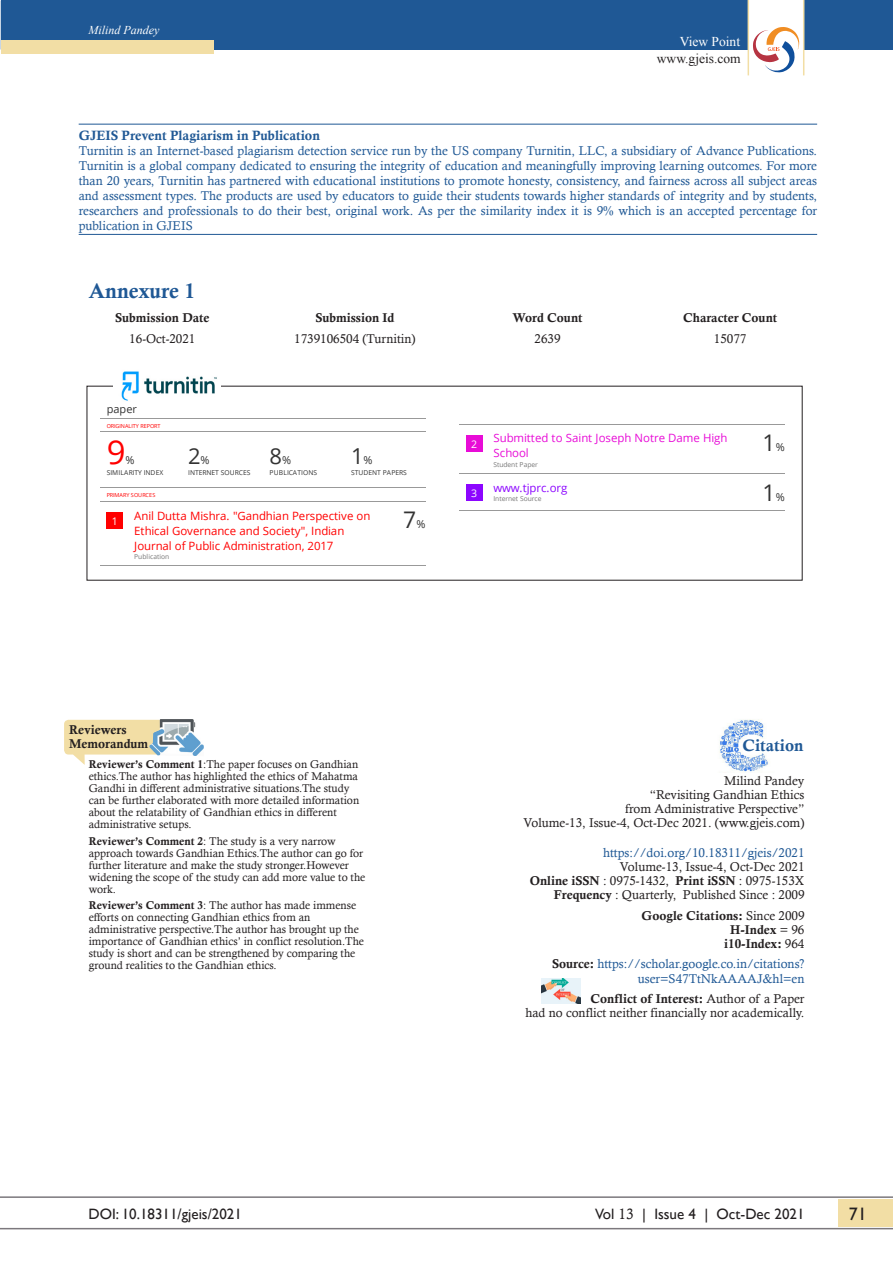
<style>
.page{position:relative;width:893px;height:1263px;background:#fff}
.page>*{position:absolute;margin:0;border:0;box-sizing:border-box;transform-origin:0 0}
.t1{font:33px "Open Sans";color:#f00}
.t2{font:22.95px "Open Sans";color:#333}
.t3{font:21.9px "Open Sans";color:#333}
.Paragraph_Style_2{font:21px "Calis MT Bol";color:#1f5895}
.t4{font:18px "Gill Sans";color:#231f20}
.Paragraph_Style_2-2{font:16.5px "Calis MT Bol";color:#1f5895}
.t5{font:15px "Gill Sans";color:#231f20}
.main_text{font:13.5px "Calis MT Bol";color:#1f5895}
.t6{font:13.5px "Times New Roman";color:#231f20}
.t7{font:13.5px "Times New Roman";color:#fff}
.main_text-2{font:12.75px/15px "Calisto";color:#1f5895;text-align:justify}
.Body_text{font:12.75px/14.2px "Calisto";color:#231f20;text-align:right}
.Body_text-2{font:12.75px/14.2px "Calis MT Bol";color:#231f20}
.Default{font:12.75px/14.2px "Calisto";color:#231f20;text-align:right}
.Body_text-3{font:12.75px/14.2px "Calisto";color:#1f5895;text-align:right}
.t8{font:italic 12px "Times New Roman";color:#fff}
.t9{font:11.4px/15.1px "Open Sans";letter-spacing:-.005em;color:#f00}
.t10{font:11.4px/15.1px "Open Sans";letter-spacing:-.005em;color:#e80cd7}
.t11{font:11.4px "Open Sans";letter-spacing:-.01em;color:#8c06ff}
.Body_text-4{font:11.25px/12px "Calisto";color:#231f20}
.t12{font:10.95px "Open Sans";color:#333}
.t13{font:10.5px "Open Sans";color:#fff}
.t14{font:6.75px "Open Sans";letter-spacing:-.005em;color:#333}
.t15{font:6.75px "Open Sans";color:#777}
.t16{font:5.55px "Open Sans";letter-spacing:-.02em;color:#f00}
.s1{font-size:10.95px}
.s2{font-family:"Calis MT Bol"}
.s3{color:#1f5895}
.s4{font-family:"Calisto"}
.s5{font-family:"Calis MT Bol";color:#231f20}
</style>
<div class="page">
<div style="left:839px;top:1199px;width:54px;height:27px;background:#f2dea5"></div>
<hr style="left:0;top:1196px;width:893px;height:2px;background:#7c787d">
<hr style="left:0;top:1228px;width:893px;height:1px;background:#7c787d">
<div style="left:1px;top:0;width:892px;height:50px;background:#1f5895"></div>
<div style="left:1px;top:40px;width:213px;height:14px;background:#f2dea5"></div>
<svg style="left:748px;top:0;width:56px;height:76px"></svg>
<svg style="left:64px;top:720px;width:85px;height:45px"></svg>
<img style="left:149px;top:719px;width:55px;height:37px">
<img style="left:719px;top:719px;width:50px;height:53px">
<img style="left:541px;top:979px;width:40px;height:25px">
<hr style="left:79px;top:124px;width:738px;height:1px;background:#1f5895">
<hr style="left:79px;top:234px;width:738px;height:1px;background:#1f5895">
<img style="left:121px;top:371px;width:96px;height:30px">
<hr style="left:101px;top:418px;width:325px;height:1px;background:#999">
<hr style="left:101px;top:432px;width:325px;height:1px;background:#999">
<hr style="left:101px;top:487px;width:325px;height:1px;background:#999">
<hr style="left:101px;top:501px;width:325px;height:1px;background:#999">
<hr style="left:101px;top:566px;width:325px;height:1px;background:#999">
<div style="left:107px;top:512px;width:16px;height:17px;background:#f00"></div>
<hr style="left:459px;top:424px;width:326px;height:1px;background:#999">
<hr style="left:459px;top:473px;width:326px;height:1px;background:#999">
<hr style="left:459px;top:511px;width:326px;height:1px;background:#999">
<div style="left:466px;top:435px;width:16px;height:17px;background:#e80cd7"></div>
<div style="left:466px;top:484px;width:16px;height:17px;background:#8c06ff"></div>
<p class="t8" style="left:88px;top:22px;width:72px">Milind Pandey</p>
<p class="t7" style="left:680px;top:32px;width:62px">View Point</p>
<p class="t6" style="left:657px;top:50px;width:85px">www.gjeis.com</p>
<p class="main_text" style="left:79px;top:127px;width:243px">GJEIS Prevent Plagiarism in Publication</p>
<p class="main_text-2" style="left:79px;top:143px;width:740px">Turnitin is an Internet-based plagiarism detection service run by the US company Turnitin, LLC, a subsidiary of Advance Publications.<br>Turnitin is a global company dedicated to ensuring the integrity of education and meaningfully improving learning outcomes. For more than 20 years, Turnitin has partnered with educational institutions to promote honesty, consistency, and fairness across all subject areas and assessment types. The products are used by educators to guide their students towards higher standards of integrity and by students, researchers and professionals to do their best, original work. As per the similarity index it is 9% which is an accepted percentage for publication in GJEIS</p>
<p class="Paragraph_Style_2" style="left:89px;top:279px;width:108px">Annexure 1</p>
<p class="t3" style="left:547px;top:299px;width:23px">2<span class="s1">%</span></p>
<p class="t3" style="left:710px;top:299px;width:23px">1<span class="s1">%</span></p>
<p class="Body_text-2" style="left:115px;top:311px;width:96px">Submission Date</p>
<p class="Body_text-2" style="left:315px;top:311px;width:80px">Submission Id</p>
<p class="Body_text-2" style="left:512px;top:311px;width:72px">Word Count</p>
<p class="Body_text-2" style="left:683px;top:311px;width:96px">Character Count</p>
<p class="Body_text" style="left:129px;top:332px;width:68px">16-Oct-2021</p>
<p class="Body_text" style="left:294px;top:332px;width:123px">1739106504 (Turnitin)</p>
<p class="Body_text" style="left:534px;top:332px;width:28px">2639</p>
<p class="Body_text" style="left:714px;top:332px;width:34px">15077</p>
<p class="t12" style="left:107px;top:402px;width:32px">paper</p>
<p class="t16" style="left:107px;top:422px;width:55px">ORIGINALITY REPORT</p>
<p class="t1" style="left:107px;top:429px;width:20px">9</p>
<p class="t12" style="left:125px;top:452px;width:11px">%</p>
<p class="t14" style="left:107px;top:468px;width:58px">SIMILARITY INDEX</p>
<p class="t3" style="left:188px;top:441px;width:23px">2<span class="s1">%</span></p>
<p class="t14" style="left:188px;top:468px;width:64px">INTERNET SOURCES</p>
<p class="t3" style="left:270px;top:441px;width:23px">8<span class="s1">%</span></p>
<p class="t14" style="left:270px;top:468px;width:49px">PUBLICATIONS</p>
<p class="t3" style="left:351px;top:441px;width:23px">1<span class="s1">%</span></p>
<p class="t14" style="left:351px;top:468px;width:57px">STUDENT PAPERS</p>
<p class="t16" style="left:107px;top:491px;width:50px">PRIMARY SOURCES</p>
<p class="t9" style="left:134px;top:507px;width:238px">Anil Dutta Mishra. "Gandhian Perspective on<br>Ethical Governance and Society", Indian<br>Journal of Public Administration, 2017</p>
<p class="t15" style="left:134px;top:552px;width:37px">Publication</p>
<p class="t13" style="left:112px;top:514px;width:8px">1</p>
<p class="t2" style="left:403px;top:504px;width:24px">7<span class="s1">%</span></p>
<p class="t10" style="left:493px;top:430px;width:236px">Submitted to Saint Joseph Notre Dame High<br>School</p>
<p class="t15" style="left:493px;top:460px;width:46px">Student Paper</p>
<p class="t11" style="left:493px;top:480px;width:76px">www.tjprc.org</p>
<p class="t15" style="left:493px;top:494px;width:50px">Internet Source</p>
<p class="t13" style="left:471px;top:437px;width:8px">2</p>
<p class="t2" style="left:763px;top:427px;width:24px">1<span class="s1">%</span></p>
<p class="t13" style="left:471px;top:486px;width:8px">3</p>
<p class="t2" style="left:763px;top:476px;width:24px">1<span class="s1">%</span></p>
<p class="Body_text-2" style="left:69px;top:722px;width:81px">Reviewers<br>Memorandum</p>
<p class="Body_text-4" style="left:89px;top:758px;width:272px"><span class="s2">Reviewer’s Comment 1</span>:The paper focuses on Gandhian ethics.The author has highlighted the ethics of Mahatma Gandhi in different administrative situations.The study can be further elaborated with more detailed information about the relatability of Gandhian ethics in different administrative setups.</p>
<p class="Body_text-4" style="left:89px;top:835px;width:278px"><span class="s2">Reviewer’s Comment 2</span>: The study is a very narrow approach towards Gandhian Ethics.The author can go for further literature and make the study stronger.However widening the scope of the study can add more value to the work.</p>
<p class="Body_text-4" style="left:89px;top:899px;width:277px"><span class="s2">Reviewer’s Comment 3</span>: The author has made immense efforts on connecting Gandhian ethics from an administrative perspective.The author has brought up the importance of Gandhian ethics’ in conflict resolution.The study is short and can be strengthened by comparing the ground realities to the Gandhian ethics.</p>
<p class="Paragraph_Style_2-2" style="left:743px;top:736px;width:62px">Citation</p>
<p class="Default" style="left:523px;top:773px;width:283px">Milind Pandey<br>“Revisiting Gandhian Ethics<br>from Administrative Perspective”<br>Volume-13, Issue-4, Oct-Dec 2021. (www.gjeis.com)</p>
<p class="Body_text" style="left:530px;top:845px;width:276px"><span class="s3">https://doi.org/10.18311/gjeis/2021<br></span>Volume-13, Issue-4, Oct-Dec 2021<br><span class="s2">Online iSSN</span> : 0975-1432, <span class="s2">Print iSSN</span> : 0975-153X <span class="s2">Frequency</span> : Quarterly, Published Since : 2009</p>
<p class="Body_text-2" style="left:641px;top:908px;width:165px;text-align:right">Google Citations: <span class="s4">Since 2009<br></span>H-Index <span class="s4">= 96<br></span>i10-Index: <span class="s4">964</span></p>
<p class="Body_text-3" style="left:552px;top:957px;width:254px"><span class="s5">Source:</span> https://scholar.google.co.in/citations? user=S47TtNkAAAAJ&amp;hl=en</p>
<p class="Body_text" style="left:525px;top:991px;width:281px"><span class="s2">Conflict of Interest:</span> Author of a Paper<br>had no conflict neither financially nor academically.</p>
<h3 class="t5" style="left:88px;top:1205px;width:155px">DOI: 10.18311/gjeis/2021</h3>
<h3 class="t5" style="left:595px;top:1205px;width:211px">Vol <span class="s4">13</span> | Issue 4 | Oct-Dec 2021</h3>
<h3 class="t4" style="left:849px;top:1203px;width:19px">71</h3>
</div>
